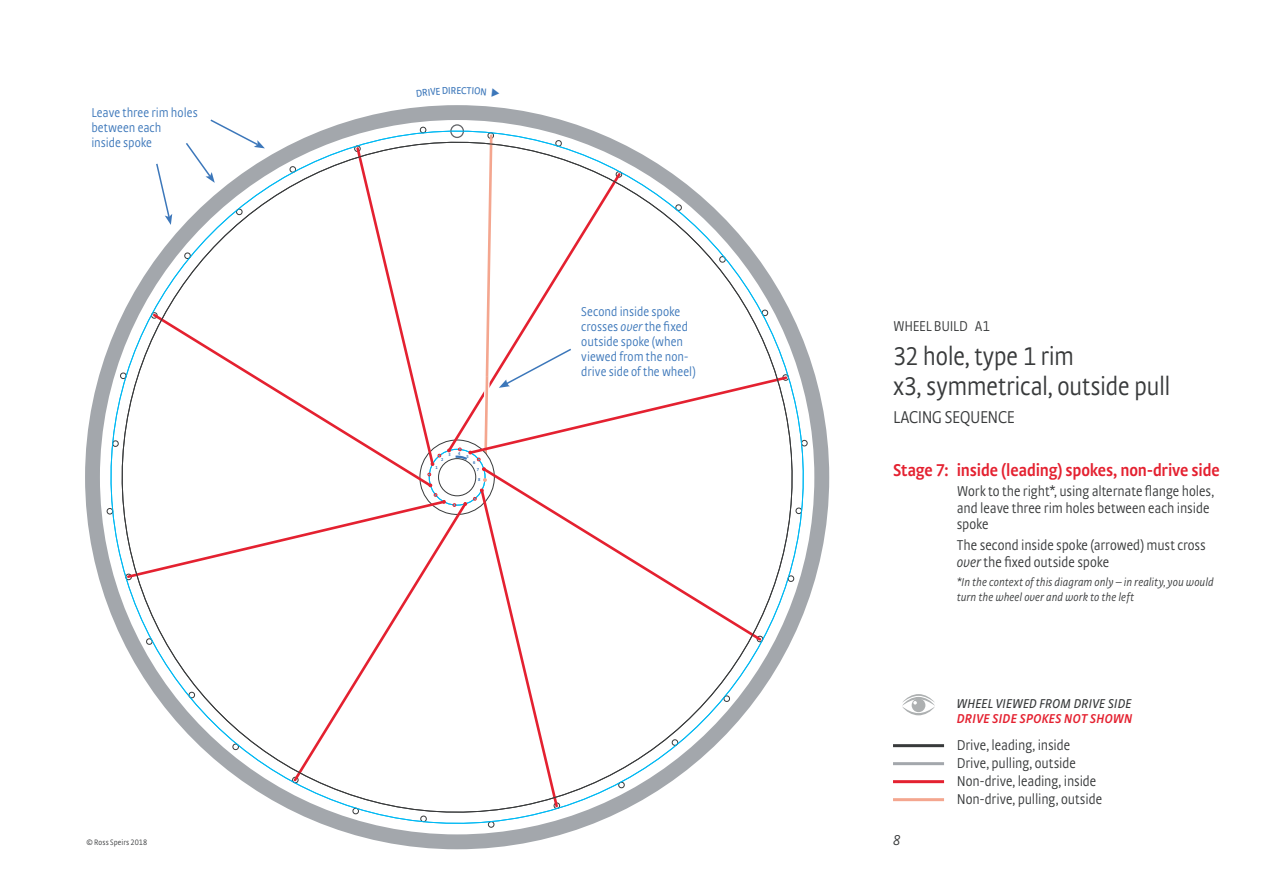
<style>
.page{position:relative;width:1263px;height:893px;background:#fff}
.page>*{position:absolute;margin:0;border:0;box-sizing:border-box;transform-origin:0 0}
.t1{font:300 27px/30px "Strada Cond TF";letter-spacing:-.015em;color:#383a3b}
.t2{font:600 18px "Strada Cond TF";letter-spacing:-.01em;color:#e42130}
.t3{font:300 18px "Strada Cond TF";letter-spacing:-.015em;color:#383a3b}
.t4{font:300 15px/18px "Strada Cond TF";letter-spacing:-.005em;color:#383a3b}
.t5{font:italic 300 15px "Strada Cond TF";color:#383a3b}
.t6{font:300 13.5px/15px "Strada Cond TF";color:#3c77ba}
.t7{font:italic 13.5px "Strada Cond TF";letter-spacing:.02em;color:#383a3b}
.t8{font:italic 600 13.5px "Strada Cond TF";letter-spacing:.025em;color:#e42130}
.t9{font:italic 300 12px/15px "Strada Cond TF";letter-spacing:.005em;color:#383a3b}
.t10{font:10.5px "Strada Cond TF";color:#3c77ba}
.t11{font:300 8.25px "Strada Cond TF";letter-spacing:.01em;color:#383a3b}
.t12{font:700 4.5px "Strada Cond TF";color:#3c77ba}
.s1{font-style:italic}
</style>
<div class="page">
<hr style="left:893px;top:744px;width:51px;height:3px;background:#383a3b">
<hr style="left:893px;top:762px;width:51px;height:3px;background:#a3a7ac">
<hr style="left:893px;top:780px;width:51px;height:3px;background:#e42130">
<hr style="left:893px;top:798px;width:51px;height:3px;background:#f4a68f">
<svg style="left:902px;top:694px;width:33px;height:21px"></svg>
<svg style="left:85px;top:105px;width:744px;height:744px"></svg>
<svg style="left:184px;top:118px;width:81px;height:65px"></svg>
<svg style="left:155px;top:162px;width:17px;height:63px"></svg>
<svg style="left:420px;top:124px;width:153px;height:391px"></svg>
<p class="t6" style="left:91px;top:105px;width:108px">Leave three rim holes between each<br>inside spoke</p>
<p class="t11" style="left:87px;top:838px;width:62px">© Ross Speirs 2018</p>
<p class="t10" style="left:456px;top:85px;width:6px">E</p>
<p class="t12" style="left:448px;top:452px;width:4px">3</p>
<p class="t12" style="left:458px;top:451px;width:4px">4</p>
<p class="t12" style="left:466px;top:454px;width:4px">5</p>
<p class="t12" style="left:441px;top:457px;width:4px">2</p>
<p class="t12" style="left:473px;top:460px;width:4px">6</p>
<p class="t12" style="left:435px;top:465px;width:4px">1</p>
<p class="t12" style="left:477px;top:466px;width:4px">7</p>
<p class="t12" style="left:478px;top:477px;width:4px">8</p>
<p class="t6" style="left:581px;top:304px;width:116px">Second inside spoke crosses <span class="s1">over</span> the fixed outside spoke (when viewed from the non&shy;drive side of the wheel)</p>
<p class="t4" style="left:893px;top:317px;width:98px">WHEEL BUILD A1</p>
<h1 class="t1" style="left:893px;top:341px;width:279px">32 hole, type 1 rim<br>x3, symmetrical, outside pull</h1>
<p class="t3" style="left:893px;top:407px;width:123px">LACING SEQUENCE</p>
<p class="t2" style="left:893px;top:459px;width:328px">Stage 7: inside (leading) spokes, non-drive side</p>
<p class="t4" style="left:957px;top:483px;width:259px;line-height:16.5px">Work to the right*, using alternate flange holes, and leave three rim holes between each inside spoke</p>
<p class="t4" style="left:957px;top:537px;width:251px;line-height:16.5px">The second inside spoke (arrowed) must cross <span class="s1">over</span> the fixed outside spoke</p>
<p class="t9" style="left:957px;top:574px;width:258px">*In the context of this diagram only – in reality, you would turn the wheel over and work to the left</p>
<p class="t5" style="left:893px;top:831px;width:9px">8</p>
<p class="t7" style="left:957px;top:696px;width:176px">WHEEL VIEWED FROM DRIVE SIDE</p>
<p class="t8" style="left:957px;top:711px;width:177px">DRIVE SIDE SPOKES NOT SHOWN</p>
<p class="t4" style="left:957px;top:736px;width:147px">Drive, leading, inside<br>Drive, pulling, outside<br>Non-drive, leading, inside<br>Non-drive, pulling, outside</p>
</div>
